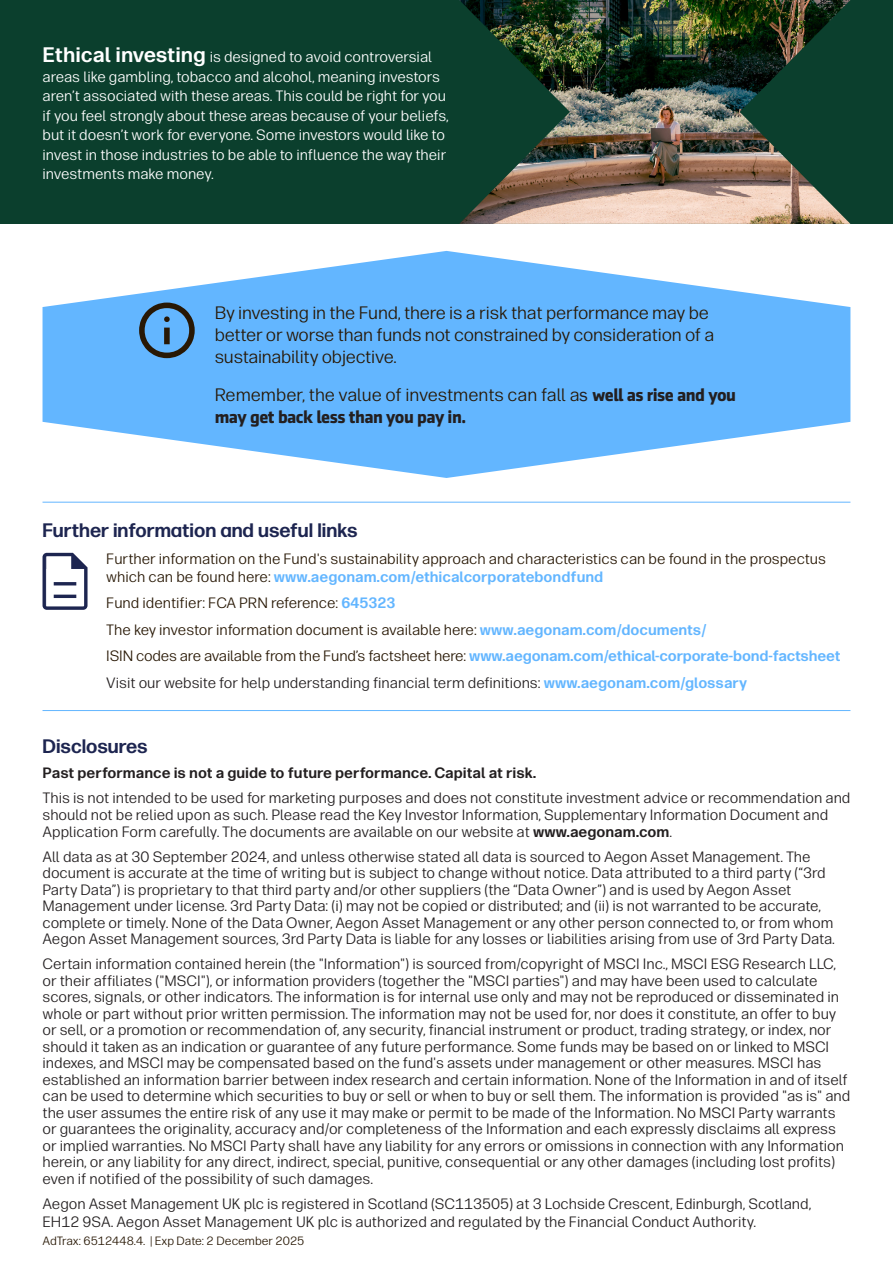
<style>
.page{position:relative;width:893px;height:1263px;background:#fff}
.page>*{position:absolute;margin:0;border:0;box-sizing:border-box;transform-origin:0 0}
.Paragraph_Body{font:700 19.5px "Forever Forma Heading";color:#1d2550}
.Table_Title{font:18px/21.6px "Forever Forma Body Text";letter-spacing:-.01em;color:#281805}
.Table_Title-2{font:700 18px/21.6px "Sentico Sans DT";letter-spacing:-.03em;color:#231f20}
.t1{font:15px/16.5px "Forever Forma Body Text";color:#231f20}
.t2{font:15px/18px "Forever Forma Body Text";color:#281805}
.Caption_Helvetica_charcoal{font:15px/19.5px "Forever Forma Body Text";color:#fff}
.t3{font:700 15px "Forever Forma Body Text";color:#231f20}
.t4{font:12px "Forever Forma Body Text";color:#281805}
.s1{font-weight:700;font-size:21px}
.s2{font-family:"Forever Forma Body Text";font-weight:400;color:#281805}
.s3{font-family:"Franklin Gothic";font-weight:400}
.s4{font-weight:700;color:#63b6ff}
.s5{font-weight:700}
</style>
<div class="page">
<div style="left:0;top:0;width:893px;height:224px;background:#0b3f2d"></div>
<svg style="left:43px;top:553px;width:45px;height:57px"></svg>
<hr style="left:43px;top:710px;width:807px;height:1px;background:#63b6ff">
<hr style="left:43px;top:502px;width:807px;height:1px;background:#63b6ff">
<img style="left:459px;top:0;width:391px;height:224px">
<svg style="left:43px;top:251px;width:807px;height:227px;fill:#63b6ff"></svg>
<svg style="left:139px;top:303px;width:56px;height:55px;background:#5083af"></svg>
<p class="Caption_Helvetica_charcoal" style="left:43px;top:47px;width:408px"><span class="s1">Ethical investing</span> is designed to avoid controversial areas like gambling, tobacco and alcohol, meaning investors aren’t associated with these areas. This could be right for you if you feel strongly about these areas because of your beliefs, but it doesn’t work for everyone. Some investors would like to invest in those industries to be able to influence the way their investments make money.</p>
<p class="Table_Title" style="left:215px;top:301px;width:501px">By investing in the Fund, there is a risk that performance may be better or worse than funds not constrained by consideration of a sustainability objective.</p>
<p class="Table_Title-2" style="left:215px;top:384px;width:523px"><span class="s2">Remember, the value of investments can fall a</span><span class="s3">s</span> well as rise and you may get back less than you pay in.</p>
<p class="Paragraph_Body" style="left:43px;top:516px;width:316px">Further information and useful links</p>
<p class="t2" style="left:106px;top:549px;width:721px">Further information on the Fund's sustainability approach and characteristics can be found in the prospectus which can be found here: <span class="s4">www.aegonam.com/ethicalcorporatebondfund</span></p>
<p class="t2" style="left:106px;top:593px;width:291px">Fund identifier: FCA PRN reference: <span class="s4">645323</span></p>
<p class="t2" style="left:106px;top:620px;width:602px">The key investor information document is available here: <span class="s4">www.aegonam.com/documents/</span></p>
<p class="t2" style="left:106px;top:646px;width:736px">ISIN codes are available from the Fund’s factsheet here: <span class="s4">www.aegonam.com/ethical-corporate-bond-factsheet</span></p>
<p class="t1" style="left:106px;top:673px;width:642px">Visit our website for help understanding financial term definitions: <span class="s4">www.aegonam.com/glossary</span></p>
<p class="Paragraph_Body" style="left:43px;top:732px;width:107px">Disclosures</p>
<p class="t3" style="left:43px;top:762px;width:495px">Past performance is not a guide to future performance. Capital at risk.</p>
<p class="t1" style="left:43px;top:789px;width:809px">This is not intended to be used for marketing purposes and does not constitute investment advice or recommendation and should not be relied upon as such. Please read the Key Investor Information, Supplementary Information Document and<br>Application Form carefully. The documents are available on our website at <span class="s5">www.aegonam.com</span>.</p>
<p class="t1" style="left:43px;top:847px;width:794px">All data as at 30 September 2024, and unless otherwise stated all data is sourced to Aegon Asset Management. The document is accurate at the time of writing but is subject to change without notice. Data attributed to a third party (“3rd Party Data”) is proprietary to that third party and/or other suppliers (the “Data Owner”) and is used by Aegon Asset Management under license. 3rd Party Data: (i) may not be copied or distributed; and (ii) is not warranted to be accurate, complete or timely. None of the Data Owner, Aegon Asset Management or any other person connected to, or from whom Aegon Asset Management sources, 3rd Party Data is liable for any losses or liabilities arising from use of 3rd Party Data.</p>
<p class="t1" style="left:43px;top:954px;width:809px">Certain information contained herein (the "Information") is sourced from/copyright of MSCI Inc., MSCI ESG Research LLC, or their affiliates ("MSCI"), or information providers (together the "MSCI parties") and may have been used to calculate scores, signals, or other indicators. The information is for internal use only and may not be reproduced or disseminated in whole or part without prior written permission. The information may not be used for, nor does it constitute, an offer to buy or sell, or a promotion or recommendation of, any security, financial instrument or product, trading strategy, or index, nor should it taken as an indication or guarantee of any future performance. Some funds may be based on or linked to MSCI indexes, and MSCI may be compensated based on the fund's assets under management or other measures. MSCI has established an information barrier between index research and certain information. None of the Information in and of itself can be used to determine which securities to buy or sell or when to buy or sell them. The information is provided "as is" and the user assumes the entire risk of any use it may make or permit to be made of the Information. No MSCI Party warrants or guarantees the originality, accuracy and/or completeness of the Information and each expressly disclaims all express or implied warranties. No MSCI Party shall have any liability for any errors or omissions in connection with any Information herein, or any liability for any direct, indirect, special, punitive, consequential or any other damages (including lost profits) even if notified of the possibility of such damages.</p>
<p class="t1" style="left:43px;top:1193px;width:770px;line-height:18px">Aegon Asset Management UK plc is registered in Scotland (SC113505) at 3 Lochside Crescent, Edinburgh, Scotland,<br>EH12 9SA. Aegon Asset Management UK plc is authorized and regulated by the Financial Conduct Authority.</p>
<p class="t4" style="left:43px;top:1232px;width:263px">AdTrax: 6512448.4. | Exp Date: 2 December 2025</p>
</div>
